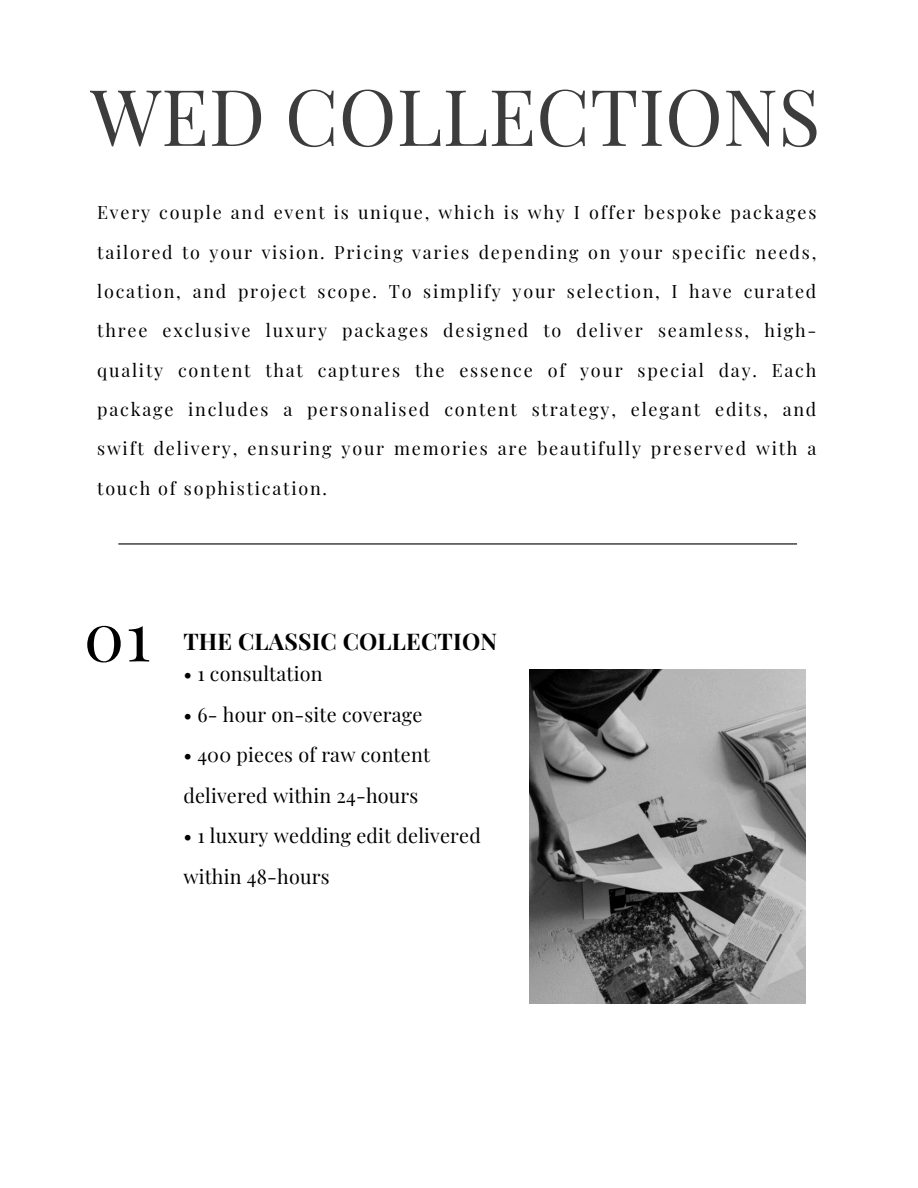
<style>
.page{position:relative;width:918px;height:1188px;background:#fff}
.page>*{position:absolute;margin:0;border:0;box-sizing:border-box;transform-origin:0 0}
.t1{font:78.15px "Playfair Display";color:#3c3c3c}
.t2{font:67.5px "Playfair Display";color:#000}
.t3{font:700 23.1px "Playfair Display";letter-spacing:.01em;color:#000}
.t4{font:19.8px/40.5px "Playfair Display";letter-spacing:.01em;color:#000}
.t5{font:18px/39.3px "Playfair Display";letter-spacing:.1em;color:#000;text-align:justify}
</style>
<div class="page">
<hr style="left:118px;top:543px;width:679px;height:2px;background:#000">
<img style="left:529px;top:670px;width:276px;height:333px">
<h4 class="t1" style="left:90px;top:61px;width:731px">WED COLLECTIONS</h4>
<h3 class="t5" style="left:97px;top:192px;width:721px">Every couple and event is unique, which is why I offer bespoke packages tailored to your vision. Pricing varies depending on your specific needs, location, and project scope. To simplify your selection, I have curated three exclusive luxury packages designed to deliver seamless, high&shy;quality content that captures the essence of your special day. Each package includes a personalised content strategy, elegant edits, and swift delivery, ensuring your memories are beautifully preserved with a touch of sophistication.</h3>
<h2 class="t2" style="left:84px;top:589px;width:68px">01</h2>
<p class="t3" style="left:183px;top:625px;width:315px">THE CLASSIC COLLECTION</p>
<p class="t4" style="left:183px;top:653px;width:141px">• 1 consultation</p>
<p class="t4" style="left:183px;top:693px;width:241px">• 6- hour on-site coverage</p>
<p class="t4" style="left:183px;top:734px;width:248px">• 400 pieces of raw content delivered within 24-hours</p>
<p class="t4" style="left:183px;top:815px;width:299px">• 1 luxury wedding edit delivered within 48-hours</p>
</div>
